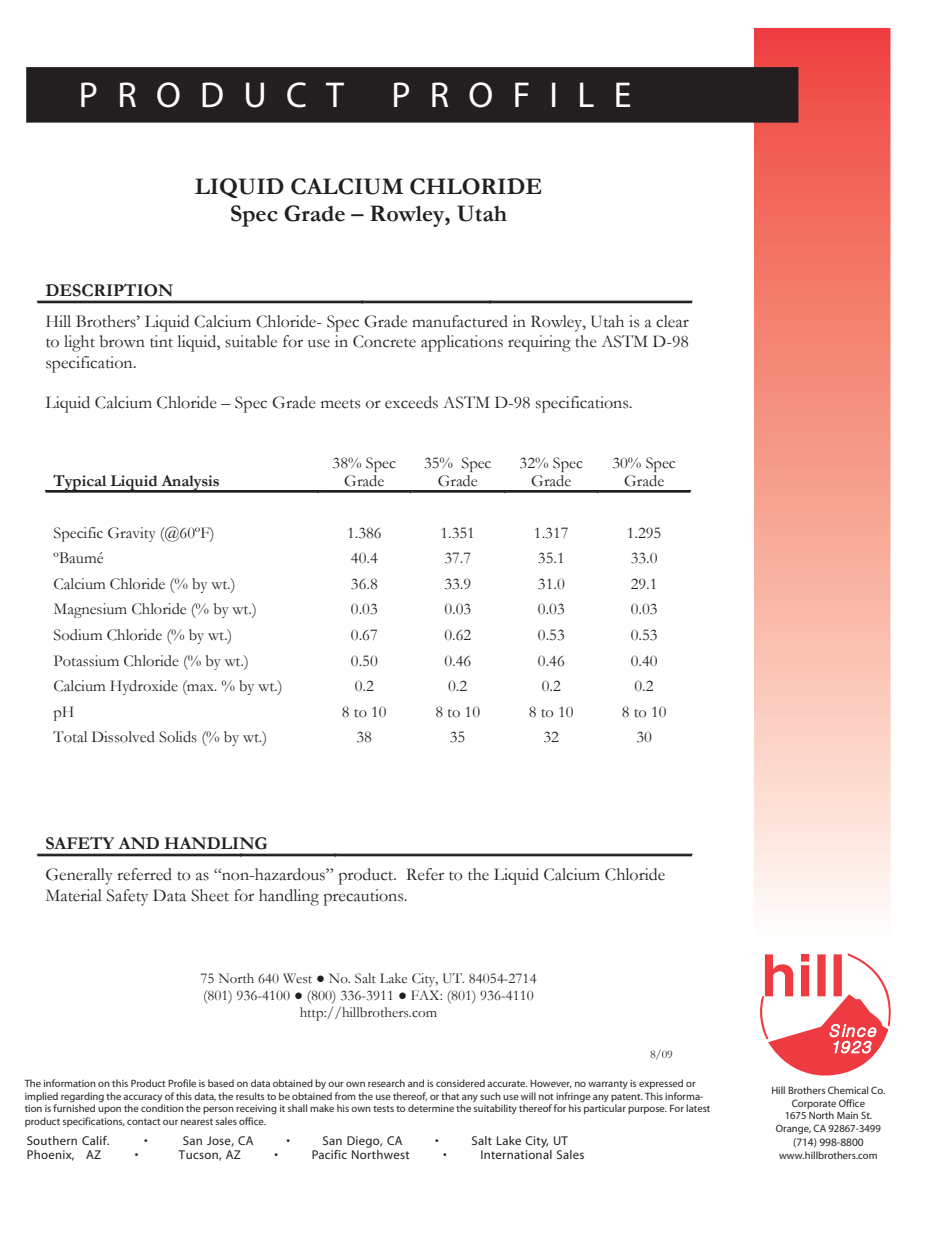
<style>
.page{position:relative;width:927px;height:1246px;background:#fff}
.page>*{position:absolute;margin:0;border:0;box-sizing:border-box;transform-origin:0 0}
.t1{font:700 36px "Gill Sans";letter-spacing:.535em;color:#fff}
.t2{font:700 23.85px/27px "Garamond";color:#231f20;text-align:center}
.t3{font:18px/20.2px "Garamond";color:#231f20;text-align:justify}
.t4{font:700 18px "Garamond";color:#231f20}
.t5{font:16.5px/18.5px "Garamond";color:#231f20;text-align:center}
.t6{font:700 16.5px "Garamond";color:#231f20}
.t7{font:14.85px/17px "Garamond";color:#231f20;text-align:center}
.t8{font:700 12.75px "Helvetica";letter-spacing:.02em;color:#231f20}
.t9{font:12px "Garamond";color:#231f20}
.t10{font:11.4px "Gill Sans";color:#231f20}
.t11{font:10.65px/12.8px "Gill Sans";color:#231f20}
.t12{font:700 10.65px "Gill Sans";color:#231f20}
</style>
<div class="page">
<svg style="left:760px;top:953px;width:131px;height:123px"></svg>
<div style="left:754px;top:28px;width:136px;height:914px;background:linear-gradient(to bottom,#ee4337,#fffcf0)"></div>
<div style="left:26px;top:67px;width:772px;height:56px;background:#231f20"></div>
<svg style="left:37px;top:300px;width:655px;height:4px;background:#6e6c6d"></svg>
<svg style="left:45px;top:490px;width:646px;height:3px;background:#3b3738"></svg>
<svg style="left:37px;top:853px;width:655px;height:4px;background:#6f6c6d"></svg>
<h1 class="t1" style="left:79px;top:77px;width:267px">PRODUCT</h1>
<h1 class="t1" style="left:391px;top:77px;width:241px">PROFILE</h1>
<h2 class="t2" style="left:195px;top:173px;width:349px">LIQUID CALCIUM CHLORIDE<br>Spec Grade – Rowley, Utah</h2>
<h3 class="t4" style="left:45px;top:278px;width:129px">DESCRIPTION</h3>
<h3 class="t3" style="left:45px;top:311px;width:645px">Hill Brothers’ Liquid Calcium Chloride- Spec Grade manufactured in Rowley, Utah is a clear to light brown tint liquid, suitable for use in Concrete applications requiring the ASTM D-98 specification.</h3>
<h3 class="t3" style="left:45px;top:392px;width:589px">Liquid Calcium Chloride – Spec Grade meets or exceeds ASTM D-98 specifications.</h3>
<h3 class="t6" style="left:54px;top:469px;width:168px">Typical Liquid Analysis</h3>
<h3 class="t5" style="left:332px;top:452px;width:65px">38% Spec<br>Grade</h3>
<h3 class="t5" style="left:424px;top:452px;width:69px">35% Spec<br>Grade</h3>
<h3 class="t5" style="left:519px;top:452px;width:65px">32% Spec<br>Grade</h3>
<h3 class="t5" style="left:612px;top:452px;width:65px">30% Spec<br>Grade</h3>
<h3 class="t5" style="left:54px;top:523px;width:163px">Specific Gravity (@60ºF)</h3>
<h3 class="t5" style="left:347px;top:523px;width:36px">1.386</h3>
<h3 class="t5" style="left:440px;top:523px;width:36px">1.351</h3>
<h3 class="t5" style="left:534px;top:523px;width:36px">1.317</h3>
<h3 class="t5" style="left:627px;top:523px;width:36px">1.295</h3>
<h3 class="t5" style="left:54px;top:548px;width:52px">ºBaumé</h3>
<h3 class="t5" style="left:351px;top:548px;width:28px">40.4</h3>
<h3 class="t5" style="left:444px;top:548px;width:28px">37.7</h3>
<h3 class="t5" style="left:538px;top:548px;width:28px">35.1</h3>
<h3 class="t5" style="left:631px;top:548px;width:28px">33.0</h3>
<h3 class="t5" style="left:54px;top:574px;width:184px">Calcium Chloride (% by wt.)</h3>
<h3 class="t5" style="left:351px;top:574px;width:28px">36.8</h3>
<h3 class="t5" style="left:444px;top:574px;width:28px">33.9</h3>
<h3 class="t5" style="left:538px;top:574px;width:28px">31.0</h3>
<h3 class="t5" style="left:631px;top:574px;width:28px">29.1</h3>
<h3 class="t5" style="left:54px;top:599px;width:205px">Magnesium Chloride (% by wt.)</h3>
<h3 class="t5" style="left:351px;top:599px;width:28px">0.03</h3>
<h3 class="t5" style="left:444px;top:599px;width:28px">0.03</h3>
<h3 class="t5" style="left:538px;top:599px;width:28px">0.03</h3>
<h3 class="t5" style="left:631px;top:599px;width:28px">0.03</h3>
<h3 class="t5" style="left:54px;top:625px;width:180px">Sodium Chloride (% by wt.)</h3>
<h3 class="t5" style="left:351px;top:625px;width:28px">0.67</h3>
<h3 class="t5" style="left:444px;top:625px;width:28px">0.62</h3>
<h3 class="t5" style="left:538px;top:625px;width:28px">0.53</h3>
<h3 class="t5" style="left:631px;top:625px;width:28px">0.53</h3>
<h3 class="t5" style="left:54px;top:650px;width:197px">Potassium Chloride (% by wt.)</h3>
<h3 class="t5" style="left:351px;top:650px;width:28px">0.50</h3>
<h3 class="t5" style="left:444px;top:650px;width:28px">0.46</h3>
<h3 class="t5" style="left:538px;top:650px;width:28px">0.46</h3>
<h3 class="t5" style="left:631px;top:650px;width:28px">0.40</h3>
<h3 class="t5" style="left:54px;top:676px;width:231px">Calcium Hydroxide (max. % by wt.)</h3>
<h3 class="t5" style="left:355px;top:676px;width:21px">0.2</h3>
<h3 class="t5" style="left:448px;top:676px;width:21px">0.2</h3>
<h3 class="t5" style="left:541px;top:676px;width:21px">0.2</h3>
<h3 class="t5" style="left:634px;top:676px;width:21px">0.2</h3>
<h3 class="t5" style="left:54px;top:702px;width:22px">pH</h3>
<h3 class="t5" style="left:342px;top:702px;width:46px">8 to 10</h3>
<h3 class="t5" style="left:435px;top:702px;width:46px">8 to 10</h3>
<h3 class="t5" style="left:529px;top:702px;width:46px">8 to 10</h3>
<h3 class="t5" style="left:622px;top:702px;width:46px">8 to 10</h3>
<h3 class="t5" style="left:54px;top:727px;width:215px">Total Dissolved Solids (% by wt.)</h3>
<h3 class="t5" style="left:356px;top:727px;width:17px">38</h3>
<h3 class="t5" style="left:450px;top:727px;width:17px">35</h3>
<h3 class="t5" style="left:543px;top:727px;width:17px">32</h3>
<h3 class="t5" style="left:636px;top:727px;width:17px">30</h3>
<h3 class="t4" style="left:45px;top:831px;width:224px">SAFETY AND HANDLING</h3>
<h3 class="t3" style="left:45px;top:864px;width:621px">Generally referred to as “non-hazardous” product. Refer to the Liquid Calcium Chloride<br>Material Safety Data Sheet for handling precautions.</h3>
<h3 class="t7" style="left:201px;top:969px;width:337px">75 North 640 West ● No. Salt Lake City, UT. 84054-2714 (801) 936-4100 ● (800) 336-3911 ● FAX: (801) 936-4110 http://hillbrothers.com</h3>
<p class="t9" style="left:650px;top:1045px;width:24px">8/09</p>
<p class="t11" style="left:25px;top:1077px;width:687px">The information on this Product Profile is based on data obtained by our own research and is considered accurate. However, no warranty is expressed or implied regarding the accuracy of this data, the results to be obtained from the use thereof, or that any such use will not infringe any patent. This informa&shy;tion is furnished upon the condition the person receiving it shall make his own tests to determine the suitability thereof for his particular purpose. For latest product specifications, contact our nearest sales office.</p>
<p class="t12" style="left:771px;top:1085px;width:116px">Hill Brothers Chemical Co.</p>
<p class="t11" style="left:776px;top:1097px;width:106px;text-align:center">Corporate Office<br>1675 North Main St.<br>Orange, CA 92867-3499</p>
<p class="t10" style="left:793px;top:1136px;width:72px">(714) 998-8800</p>
<p class="t11" style="left:779px;top:1149px;width:100px">www.hillbrothers.com</p>
<p class="t8" style="left:27px;top:1134px;width:84px">Southern Calif.</p>
<p class="t8" style="left:144px;top:1134px;width:5px">•</p>
<p class="t8" style="left:183px;top:1134px;width:72px">San Jose, CA</p>
<p class="t8" style="left:286px;top:1134px;width:5px">•</p>
<p class="t8" style="left:322px;top:1134px;width:81px">San Diego, CA</p>
<p class="t8" style="left:435px;top:1134px;width:5px">•</p>
<p class="t8" style="left:471px;top:1134px;width:98px">Salt Lake City, UT</p>
<p class="t8" style="left:27px;top:1148px;width:76px">Phoenix, AZ</p>
<p class="t8" style="left:135px;top:1148px;width:5px">•</p>
<p class="t8" style="left:179px;top:1148px;width:64px">Tucson, AZ</p>
<p class="t8" style="left:274px;top:1148px;width:5px">•</p>
<p class="t8" style="left:312px;top:1148px;width:99px">Pacific Northwest</p>
<p class="t8" style="left:443px;top:1148px;width:5px">•</p>
<p class="t8" style="left:480px;top:1148px;width:106px">International Sales</p>
</div>
